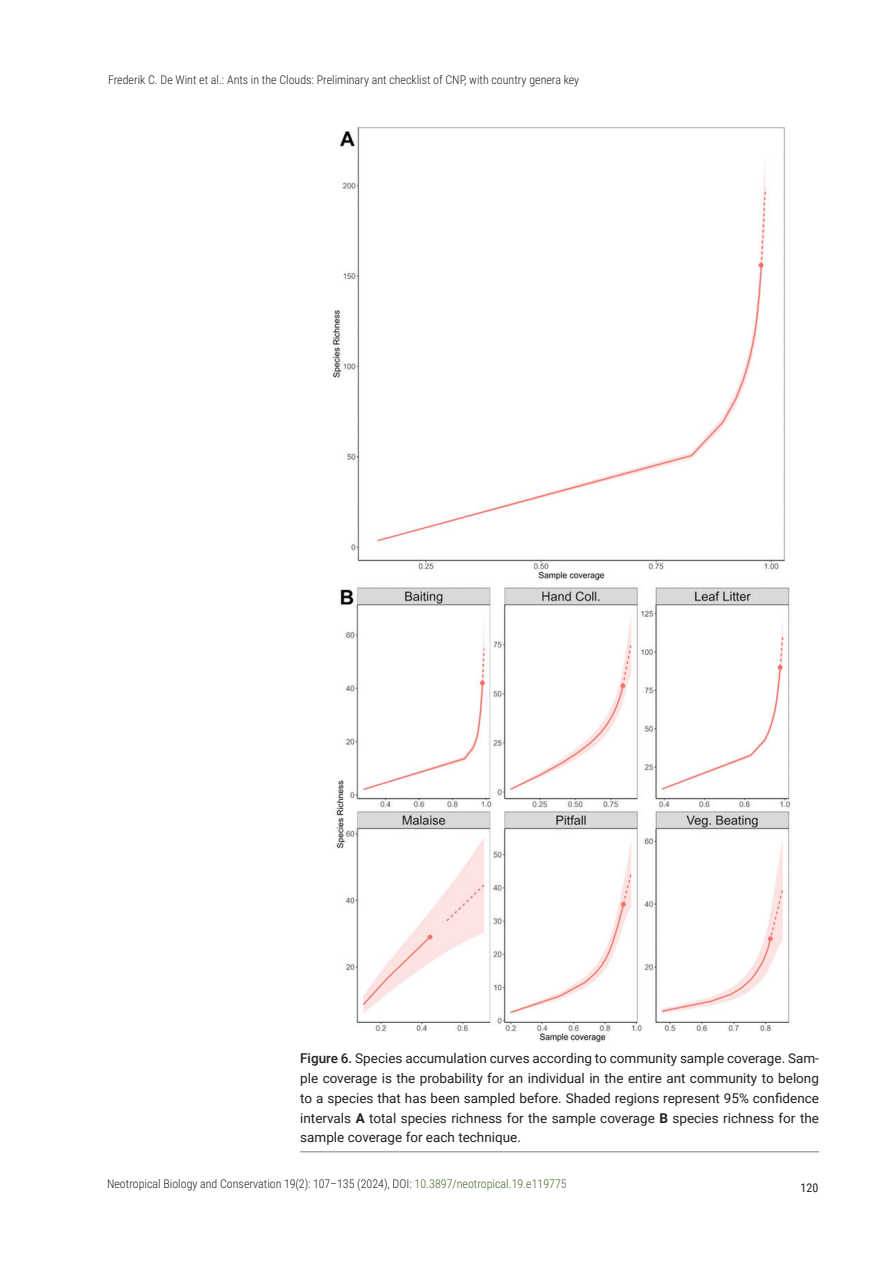
<style>
.page{position:relative;width:893px;height:1263px;background:#fff}
.page>*{position:absolute;margin:0;border:0;box-sizing:border-box;transform-origin:0 0}
.FIG_-_Caption{font:13.5px/19.8px "Roboto";color:#231f20;text-align:justify}
.t1{font:300 12px "Roboto Condensed";color:#231f20}
.t2{font:12px "Roboto Condensed";color:#231f20}
.s1{font-weight:500}
.s2{font-weight:700}
.s3{color:#47642a}
</style>
<div class="page">
<hr style="left:300px;top:1151px;width:519px;height:1px;background:#a8a9ad">
<img style="left:332px;top:126px;width:458px;height:917px">
<p class="t1" style="left:108px;top:71px;width:473px">Frederik C. De Wint et al.: Ants in the Clouds: Preliminary ant checklist of CNP, with country genera key</p>
<p class="FIG_-_Caption" style="left:300px;top:1048px;width:520px"><span class="s1">Figure 6.</span> Species accumulation curves according to community sample coverage. Sam&shy;ple coverage is the probability for an individual in the entire ant community to belong to a species that has been sampled before. Shaded regions represent 95% confidence intervals <span class="s2">A</span> total species richness for the sample coverage <span class="s2">B</span> species richness for the sample coverage for each technique.</p>
<p class="t1" style="left:107px;top:1175px;width:461px">Neotropical Biology and Conservation 19(2): 107–135 (2024), DOI: <span class="s3">10.3897/neotropical.19.e119775</span></p>
<p class="t2" style="left:801px;top:1179px;width:19px">120</p>
</div>
